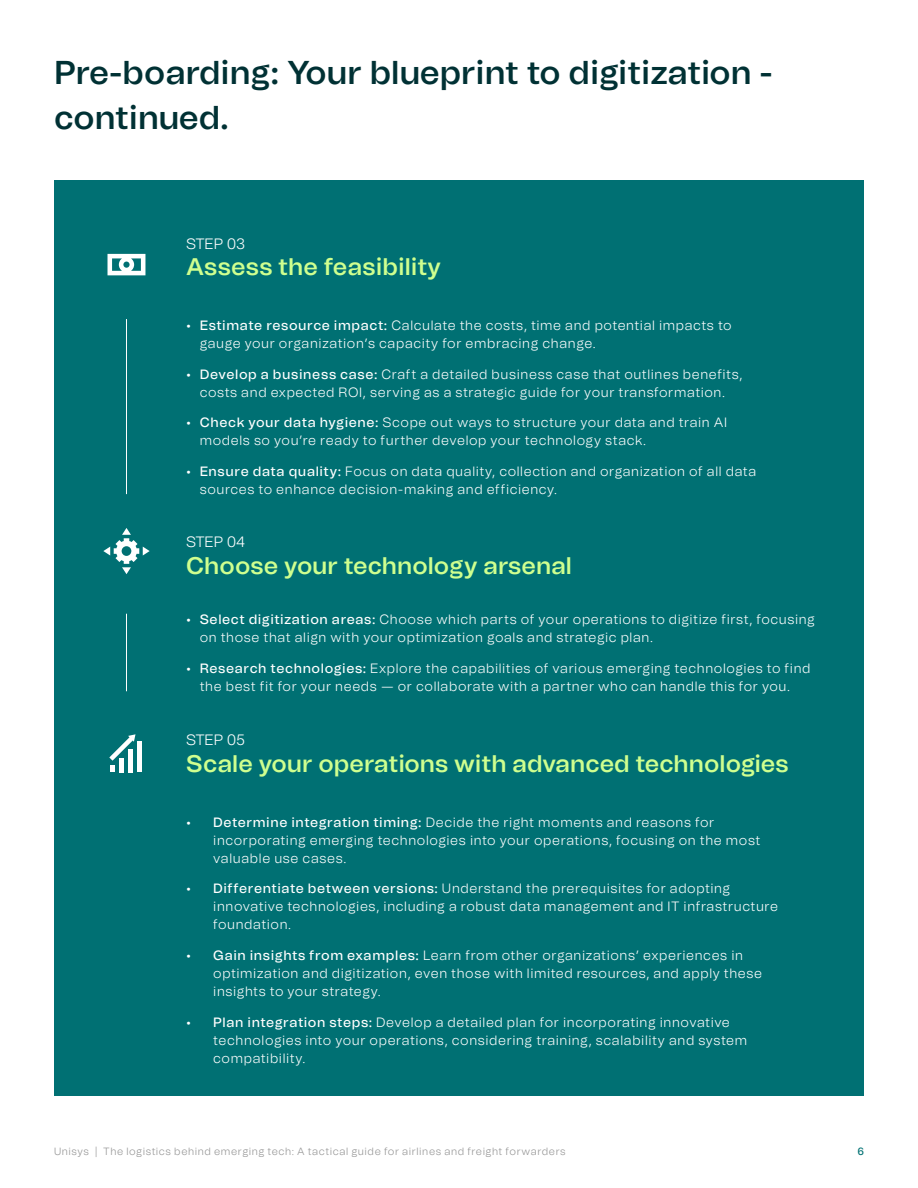
<style>
.page{position:relative;width:918px;height:1188px;background:#fff}
.page>*{position:absolute;margin:0;border:0;box-sizing:border-box;transform-origin:0 0}
.t1{font:600 33px/45px "Unisys";color:#003134}
.t2{font:600 24px "Unisys";color:#cfff8f}
.t3{font:300 15px "Unisys";letter-spacing:-.01em;color:#fff}
.t4{font:300 13.5px/18px "Unisys";letter-spacing:.045em;color:#fff}
.t5{font:300 10.5px "Unisys";letter-spacing:.05em;color:#949494}
.t6{font:500 10.5px "Unisys";color:#007173}
.s1{font-weight:500}
</style>
<div class="page">
<div style="left:54px;top:180px;width:810px;height:916px;background:#007073"></div>
<hr style="left:126px;top:614px;width:1px;height:77px;background:#fff">
<hr style="left:126px;top:319px;width:1px;height:175px;background:#fff">
<div style="left:137px;top:742px;width:5px;height:30px;background:#fff"></div>
<svg style="left:109px;top:734px;width:27px;height:38px"></svg>
<svg style="left:108px;top:254px;width:37px;height:21px"></svg>
<svg style="left:103px;top:528px;width:47px;height:46px"></svg>
<h1 class="t1" style="left:54px;top:49px;width:720px">Pre-boarding: Your blueprint to digitization - continued.</h1>
<p class="t3" style="left:186px;top:233px;width:60px">STEP 03</p>
<h2 class="t2" style="left:186px;top:250px;width:256px">Assess the feasibility</h2>
<p class="t4" style="left:200px;top:316px;width:533px;text-indent:-14px"><span class="s1">• Estimate resource impact:</span> Calculate the costs, time and potential impacts to gauge your organization’s capacity for embracing change.</p>
<p class="t4" style="left:186px;top:365px;width:558px;text-align:center"><span class="s1">• Develop a business case:</span> Craft a detailed business case that outlines benefits, costs and expected ROI, serving as a strategic guide for your transformation.</p>
<p class="t4" style="left:200px;top:413px;width:529px;text-indent:-14px"><span class="s1">• Check your data hygiene:</span> Scope out ways to structure your data and train AI models so you’re ready to further develop your technology stack.</p>
<p class="t4" style="left:200px;top:462px;width:558px;text-indent:-14px"><span class="s1">• Ensure data quality:</span> Focus on data quality, collection and organization of all data sources to enhance decision-making and efficiency.</p>
<p class="t3" style="left:186px;top:532px;width:60px">STEP 04</p>
<h2 class="t2" style="left:186px;top:549px;width:387px">Choose your technology arsenal</h2>
<p class="t4" style="left:200px;top:611px;width:617px;text-indent:-14px"><span class="s1">• Select digitization areas:</span> Choose which parts of your operations to digitize first, focusing on those that align with your optimization goals and strategic plan.</p>
<p class="t4" style="left:186px;top:659px;width:626px;text-align:center"><span class="s1">• Research technologies:</span> Explore the capabilities of various emerging technologies to find the best fit for your needs — or collaborate with a partner who can handle this for you.</p>
<p class="t3" style="left:186px;top:730px;width:60px">STEP 05</p>
<h2 class="t2" style="left:186px;top:747px;width:604px">Scale your operations with advanced technologies</h2>
<p class="t4" style="left:213px;top:813px;width:549px;text-indent:-27px"><span class="s1">• Determine integration timing:</span> Decide the right moments and reasons for incorporating emerging technologies into your operations, focusing on the most valuable use cases.</p>
<p class="t4" style="left:213px;top:880px;width:566px;text-indent:-27px"><span class="s1">• Differentiate between versions:</span> Understand the prerequisites for adopting innovative technologies, including a robust data management and IT infrastructure foundation.</p>
<p class="t4" style="left:213px;top:946px;width:550px;text-indent:-27px"><span class="s1">• Gain insights from examples:</span> Learn from other organizations’ experiences in optimization and digitization, even those with limited resources, and apply these insights to your strategy.</p>
<p class="t4" style="left:213px;top:1013px;width:536px;text-indent:-27px"><span class="s1">• Plan integration steps:</span> Develop a detailed plan for incorporating innovative technologies into your operations, considering training, scalability and system compatibility.</p>
<p class="t5" style="left:54px;top:1144px;width:513px">Unisys | The logistics behind emerging tech: A tactical guide for airlines and freight forwarders</p>
<p class="t6" style="left:858px;top:1144px;width:8px">6</p>
</div>
